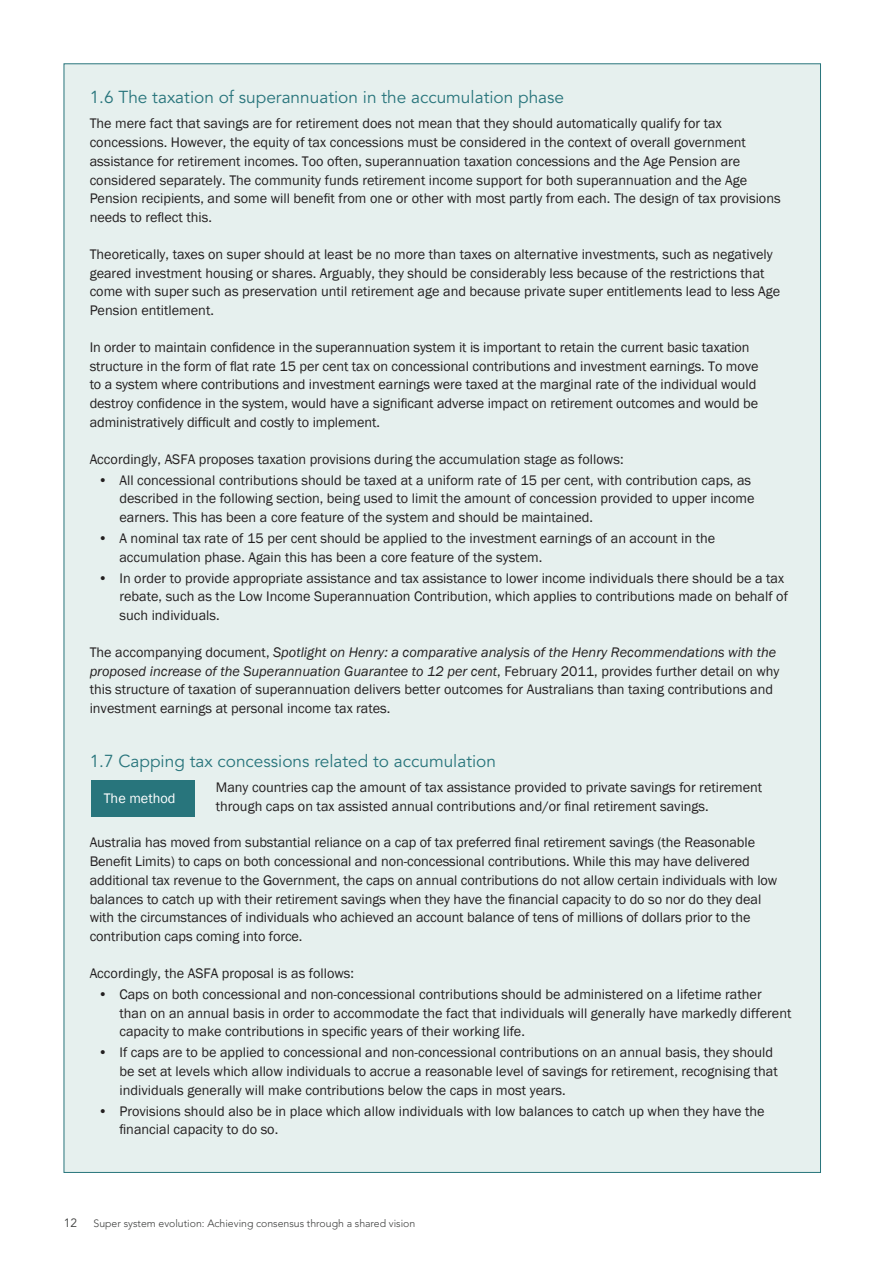
<style>
.page{position:relative;width:893px;height:1263px;background:#fff}
.page>*{position:absolute;margin:0;border:0;box-sizing:border-box;transform-origin:0 0}
.t1{font:17.25px "Avenir";color:#28757c}
.t2{font:14.25px/18.8px "Franklin Gothic";color:#231f20}
.t3{font:14.25px "Franklin Gothic";color:#fff}
.t4{font:12px "Avenir";color:#3d3e3d}
.t5{font:300 10.5px "Avenir";color:#3d3e3d}
.s1{font-style:italic}
</style>
<div class="page">
<div style="left:64px;top:64px;width:756px;height:1108px;background:#e6f0ee"></div>
<div style="left:91px;top:780px;width:104px;height:36px;background:#28757c"></div>
<p class="t1" style="left:90px;top:90px;width:476px">1.6 The taxation of superannuation in the accumulation phase</p>
<p class="t2" style="left:90px;top:115px;width:692px">The mere fact that savings are for retirement does not mean that they should automatically qualify for tax concessions. However, the equity of tax concessions must be considered in the context of overall government assistance for retirement incomes. Too often, superannuation taxation concessions and the Age Pension are considered separately. The community funds retirement income support for both superannuation and the Age Pension recipients, and some will benefit from one or other with most partly from each. The design of tax provisions needs to reflect this.</p>
<p class="t2" style="left:90px;top:246px;width:692px">Theoretically, taxes on super should at least be no more than taxes on alternative investments, such as negatively geared investment housing or shares. Arguably, they should be considerably less because of the restrictions that come with super such as preservation until retirement age and because private super entitlements lead to less Age Pension entitlement.</p>
<p class="t2" style="left:90px;top:338px;width:670px">In order to maintain confidence in the superannuation system it is important to retain the current basic taxation structure in the form of flat rate 15 per cent tax on concessional contributions and investment earnings. To move to a system where contributions and investment earnings were taxed at the marginal rate of the individual would destroy confidence in the system, would have a significant adverse impact on retirement outcomes and would be administratively difficult and costly to implement.</p>
<p class="t2" style="left:90px;top:450px;width:535px">Accordingly, ASFA proposes taxation provisions during the accumulation stage as follows:</p>
<p class="t2" style="left:119px;top:471px;width:636px;text-indent:-21px">• All concessional contributions should be taxed at a uniform rate of 15 per cent, with contribution caps, as described in the following section, being used to limit the amount of concession provided to upper income earners. This has been a core feature of the system and should be maintained.</p>
<p class="t2" style="left:119px;top:529px;width:597px;text-indent:-21px">• A nominal tax rate of 15 per cent should be applied to the investment earnings of an account in the accumulation phase. Again this has been a core feature of the system.</p>
<p class="t2" style="left:119px;top:569px;width:670px;text-indent:-21px">• In order to provide appropriate assistance and tax assistance to lower income individuals there should be a tax rebate, such as the Low Income Superannuation Contribution, which applies to contributions made on behalf of such individuals.</p>
<p class="t2" style="left:90px;top:643px;width:691px">The accompanying document, <span class="s1">Spotlight on Henry: a comparative analysis of the Henry Recommendations with the proposed increase of the Superannuation Guarantee to 12 per cent</span>, February 2011, provides further detail on why this structure of taxation of superannuation delivers better outcomes for Australians than taxing contributions and investment earnings at personal income tax rates.</p>
<p class="t1" style="left:90px;top:753px;width:408px">1.7 Capping tax concessions related to accumulation</p>
<p class="t2" style="left:216px;top:778px;width:548px">Many countries cap the amount of tax assistance provided to private savings for retirement through caps on tax assisted annual contributions and/or final retirement savings.</p>
<p class="t2" style="left:90px;top:834px;width:689px">Australia has moved from substantial reliance on a cap of tax preferred final retirement savings (the Reasonable Benefit Limits) to caps on both concessional and non-concessional contributions. While this may have delivered additional tax revenue to the Government, the caps on annual contributions do not allow certain individuals with low balances to catch up with their retirement savings when they have the financial capacity to do so nor do they deal with the circumstances of individuals who achieved an account balance of tens of millions of dollars prior to the contribution caps coming into force.</p>
<p class="t2" style="left:90px;top:964px;width:266px">Accordingly, the ASFA proposal is as follows:</p>
<p class="t2" style="left:119px;top:985px;width:673px;text-indent:-21px">• Caps on both concessional and non-concessional contributions should be administered on a lifetime rather than on an annual basis in order to accommodate the fact that individuals will generally have markedly different capacity to make contributions in specific years of their working life.</p>
<p class="t2" style="left:119px;top:1043px;width:660px;text-indent:-21px">• If caps are to be applied to concessional and non-concessional contributions on an annual basis, they should be set at levels which allow individuals to accrue a reasonable level of savings for retirement, recognising that individuals generally will make contributions below the caps in most years.</p>
<p class="t2" style="left:119px;top:1102px;width:647px;text-indent:-21px">• Provisions should also be in place which allow individuals with low balances to catch up when they have the financial capacity to do so.</p>
<p class="t3" style="left:104px;top:792px;width:73px">The method</p>
<p class="t4" style="left:64px;top:1218px;width:15px">12</p>
<p class="t5" style="left:94px;top:1218px;width:323px">Super system evolution: Achieving consensus through a shared vision</p>
</div>
